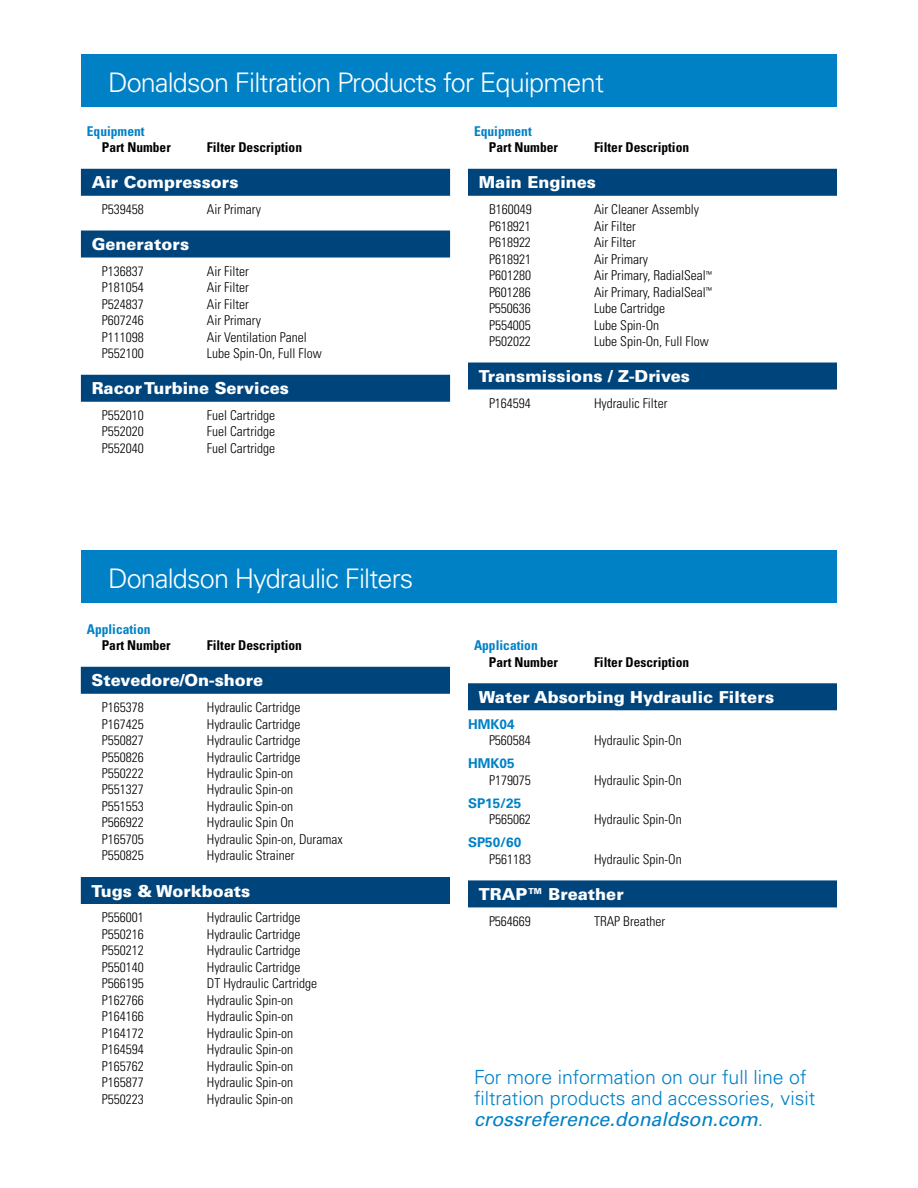
<style>
.page{position:relative;width:918px;height:1188px;background:#fff}
.page>*{position:absolute;margin:0;border:0;box-sizing:border-box;transform-origin:0 0}
.t1{font:300 27px "Univers LT Std";letter-spacing:-.03em;color:#fff}
.t2{font:300 19.5px/21px "Univers LT Std";color:#0081c6}
.t3{font:900 16.5px "Univers LT Std";color:#fff}
.t4{font:300 condensed 13.5px "Univers LT Std";color:#000}
.t5{font:700 condensed 13.5px "Univers LT Std";color:#000}
.t6{font:700 condensed 13.5px "Univers LT Std";color:#0081c6}
.t7{font:700 13.5px "Univers LT Std";color:#0081c6}
.s1{font-weight:400;font-style:italic}
</style>
<div class="page">
<div style="left:81px;top:551px;width:756px;height:52px;background:#0081c6"></div>
<div style="left:81px;top:54px;width:756px;height:52px;background:#0081c6"></div>
<div style="left:81px;top:169px;width:369px;height:27px;background:#00447c"></div>
<div style="left:81px;top:231px;width:369px;height:27px;background:#00447c"></div>
<div style="left:81px;top:375px;width:369px;height:27px;background:#00447c"></div>
<div style="left:81px;top:667px;width:369px;height:27px;background:#00447c"></div>
<div style="left:81px;top:877px;width:369px;height:27px;background:#00447c"></div>
<div style="left:468px;top:169px;width:369px;height:27px;background:#00447c"></div>
<div style="left:468px;top:363px;width:369px;height:27px;background:#00447c"></div>
<div style="left:468px;top:683px;width:369px;height:27px;background:#00447c"></div>
<div style="left:468px;top:880px;width:369px;height:27px;background:#00447c"></div>
<h1 class="t1" style="left:108px;top:66px;width:498px">Donaldson Filtration Products for Equipment</h1>
<p class="t6" style="left:87px;top:123px;width:59px">Equipment</p>
<p class="t5" style="left:102px;top:139px;width:70px">Part Number</p>
<p class="t5" style="left:207px;top:139px;width:97px">Filter Description</p>
<p class="t3" style="left:92px;top:172px;width:148px">Air Compressors</p>
<p class="t4" style="left:102px;top:201px;width:43px">P539458</p>
<p class="t4" style="left:207px;top:201px;width:55px">Air Primary</p>
<p class="t3" style="left:92px;top:234px;width:99px">Generators</p>
<p class="t4" style="left:102px;top:263px;width:43px">P136837</p>
<p class="t4" style="left:207px;top:263px;width:43px">Air Filter</p>
<p class="t4" style="left:102px;top:279px;width:43px">P181054</p>
<p class="t4" style="left:207px;top:279px;width:43px">Air Filter</p>
<p class="t4" style="left:102px;top:296px;width:43px">P524837</p>
<p class="t4" style="left:207px;top:296px;width:43px">Air Filter</p>
<p class="t4" style="left:102px;top:312px;width:43px">P607246</p>
<p class="t4" style="left:207px;top:312px;width:56px">Air Primary</p>
<p class="t4" style="left:102px;top:329px;width:43px">P111098</p>
<p class="t4" style="left:207px;top:329px;width:101px">Air Ventilation Panel</p>
<p class="t4" style="left:102px;top:345px;width:43px">P552100</p>
<p class="t4" style="left:207px;top:345px;width:116px">Lube Spin-On, Full Flow</p>
<p class="t3" style="left:92px;top:378px;width:199px">Racor Turbine Services</p>
<p class="t4" style="left:102px;top:407px;width:43px">P552010</p>
<p class="t4" style="left:207px;top:407px;width:70px">Fuel Cartridge</p>
<p class="t4" style="left:102px;top:424px;width:43px">P552020</p>
<p class="t4" style="left:207px;top:424px;width:70px">Fuel Cartridge</p>
<p class="t4" style="left:102px;top:440px;width:43px">P552040</p>
<p class="t4" style="left:207px;top:440px;width:70px">Fuel Cartridge</p>
<p class="t6" style="left:474px;top:123px;width:59px">Equipment</p>
<p class="t5" style="left:489px;top:139px;width:70px">Part Number</p>
<p class="t5" style="left:594px;top:139px;width:97px">Filter Description</p>
<p class="t3" style="left:479px;top:172px;width:119px">Main Engines</p>
<p class="t4" style="left:489px;top:201px;width:44px">B160049</p>
<p class="t4" style="left:594px;top:201px;width:106px">Air Cleaner Assembly</p>
<p class="t4" style="left:489px;top:218px;width:43px">P618921</p>
<p class="t4" style="left:594px;top:218px;width:43px">Air Filter</p>
<p class="t4" style="left:489px;top:234px;width:43px">P618922</p>
<p class="t4" style="left:594px;top:234px;width:43px">Air Filter</p>
<p class="t4" style="left:489px;top:251px;width:43px">P618921</p>
<p class="t4" style="left:594px;top:251px;width:55px">Air Primary</p>
<p class="t4" style="left:489px;top:267px;width:43px">P601280</p>
<p class="t4" style="left:594px;top:267px;width:119px">Air Primary, RadialSeal<sup>™</sup></p>
<p class="t4" style="left:489px;top:284px;width:43px">P601286</p>
<p class="t4" style="left:594px;top:284px;width:119px">Air Primary, RadialSeal<sup>™</sup></p>
<p class="t4" style="left:489px;top:300px;width:43px">P550636</p>
<p class="t4" style="left:594px;top:300px;width:73px">Lube Cartridge</p>
<p class="t4" style="left:489px;top:317px;width:43px">P554005</p>
<p class="t4" style="left:594px;top:317px;width:67px">Lube Spin-On</p>
<p class="t4" style="left:489px;top:333px;width:43px">P502022</p>
<p class="t4" style="left:594px;top:333px;width:116px">Lube Spin-On, Full Flow</p>
<p class="t3" style="left:479px;top:366px;width:213px">Transmissions / Z-Drives</p>
<p class="t4" style="left:489px;top:395px;width:43px">P164594</p>
<p class="t4" style="left:594px;top:395px;width:75px">Hydraulic Filter</p>
<h1 class="t1" style="left:108px;top:563px;width:307px">Donaldson Hydraulic Filters</h1>
<p class="t6" style="left:87px;top:621px;width:65px">Application</p>
<p class="t5" style="left:102px;top:637px;width:70px">Part Number</p>
<p class="t5" style="left:207px;top:637px;width:97px">Filter Description</p>
<p class="t3" style="left:92px;top:670px;width:173px">Stevedore/On-shore</p>
<p class="t4" style="left:102px;top:699px;width:43px">P165378</p>
<p class="t4" style="left:207px;top:699px;width:95px">Hydraulic Cartridge</p>
<p class="t4" style="left:102px;top:716px;width:43px">P167425</p>
<p class="t4" style="left:207px;top:716px;width:95px">Hydraulic Cartridge</p>
<p class="t4" style="left:102px;top:732px;width:43px">P550827</p>
<p class="t4" style="left:207px;top:732px;width:95px">Hydraulic Cartridge</p>
<p class="t4" style="left:102px;top:749px;width:43px">P550826</p>
<p class="t4" style="left:207px;top:749px;width:95px">Hydraulic Cartridge</p>
<p class="t4" style="left:102px;top:765px;width:43px">P550222</p>
<p class="t4" style="left:207px;top:765px;width:88px">Hydraulic Spin-on</p>
<p class="t4" style="left:102px;top:782px;width:43px">P551327</p>
<p class="t4" style="left:207px;top:782px;width:88px">Hydraulic Spin-on</p>
<p class="t4" style="left:102px;top:798px;width:43px">P551553</p>
<p class="t4" style="left:207px;top:798px;width:88px">Hydraulic Spin-on</p>
<p class="t4" style="left:102px;top:815px;width:43px">P566922</p>
<p class="t4" style="left:207px;top:815px;width:88px">Hydraulic Spin On</p>
<p class="t4" style="left:102px;top:831px;width:43px">P165705</p>
<p class="t4" style="left:207px;top:831px;width:137px">Hydraulic Spin-on, Duramax</p>
<p class="t4" style="left:102px;top:848px;width:43px">P550825</p>
<p class="t4" style="left:207px;top:848px;width:89px">Hydraulic Strainer</p>
<p class="t3" style="left:92px;top:880px;width:160px">Tugs &amp; Workboats</p>
<p class="t4" style="left:102px;top:909px;width:43px">P556001</p>
<p class="t4" style="left:207px;top:909px;width:95px">Hydraulic Cartridge</p>
<p class="t4" style="left:102px;top:926px;width:43px">P550216</p>
<p class="t4" style="left:207px;top:926px;width:95px">Hydraulic Cartridge</p>
<p class="t4" style="left:102px;top:942px;width:43px">P550212</p>
<p class="t4" style="left:207px;top:942px;width:95px">Hydraulic Cartridge</p>
<p class="t4" style="left:102px;top:959px;width:43px">P550140</p>
<p class="t4" style="left:207px;top:959px;width:95px">Hydraulic Cartridge</p>
<p class="t4" style="left:102px;top:975px;width:43px">P566195</p>
<p class="t4" style="left:207px;top:975px;width:112px">DT Hydraulic Cartridge</p>
<p class="t4" style="left:102px;top:992px;width:43px">P162766</p>
<p class="t4" style="left:207px;top:992px;width:88px">Hydraulic Spin-on</p>
<p class="t4" style="left:102px;top:1008px;width:43px">P164166</p>
<p class="t4" style="left:207px;top:1008px;width:88px">Hydraulic Spin-on</p>
<p class="t4" style="left:102px;top:1025px;width:43px">P164172</p>
<p class="t4" style="left:207px;top:1025px;width:88px">Hydraulic Spin-on</p>
<p class="t4" style="left:102px;top:1041px;width:43px">P164594</p>
<p class="t4" style="left:207px;top:1041px;width:88px">Hydraulic Spin-on</p>
<p class="t4" style="left:102px;top:1058px;width:43px">P165762</p>
<p class="t4" style="left:207px;top:1058px;width:88px">Hydraulic Spin-on</p>
<p class="t4" style="left:102px;top:1074px;width:43px">P165877</p>
<p class="t4" style="left:207px;top:1074px;width:88px">Hydraulic Spin-on</p>
<p class="t4" style="left:102px;top:1091px;width:43px">P550223</p>
<p class="t4" style="left:207px;top:1091px;width:88px">Hydraulic Spin-on</p>
<p class="t6" style="left:474px;top:637px;width:65px">Application</p>
<p class="t5" style="left:489px;top:654px;width:70px">Part Number</p>
<p class="t5" style="left:594px;top:654px;width:97px">Filter Description</p>
<p class="t3" style="left:479px;top:687px;width:297px">Water Absorbing Hydraulic Filters</p>
<p class="t7" style="left:468px;top:716px;width:48px">HMK04</p>
<p class="t4" style="left:489px;top:733px;width:43px">P560584</p>
<p class="t4" style="left:594px;top:733px;width:89px">Hydraulic Spin-On</p>
<p class="t7" style="left:468px;top:756px;width:48px">HMK05</p>
<p class="t4" style="left:489px;top:772px;width:43px">P179075</p>
<p class="t4" style="left:594px;top:772px;width:89px">Hydraulic Spin-On</p>
<p class="t7" style="left:468px;top:795px;width:55px">SP15/25</p>
<p class="t4" style="left:489px;top:812px;width:43px">P565062</p>
<p class="t4" style="left:594px;top:812px;width:89px">Hydraulic Spin-On</p>
<p class="t7" style="left:468px;top:835px;width:55px">SP50/60</p>
<p class="t4" style="left:489px;top:851px;width:43px">P561183</p>
<p class="t4" style="left:594px;top:851px;width:89px">Hydraulic Spin-On</p>
<p class="t3" style="left:479px;top:884px;width:146px">TRAP™ Breather</p>
<p class="t4" style="left:489px;top:913px;width:43px">P564669</p>
<p class="t4" style="left:594px;top:913px;width:73px">TRAP Breather</p>
<h2 class="t2" style="left:474px;top:1067px;width:343px">For more information on our full line of filtration products and accessories, visit <span class="s1">crossreference.donaldson.com</span>.</h2>
</div>
